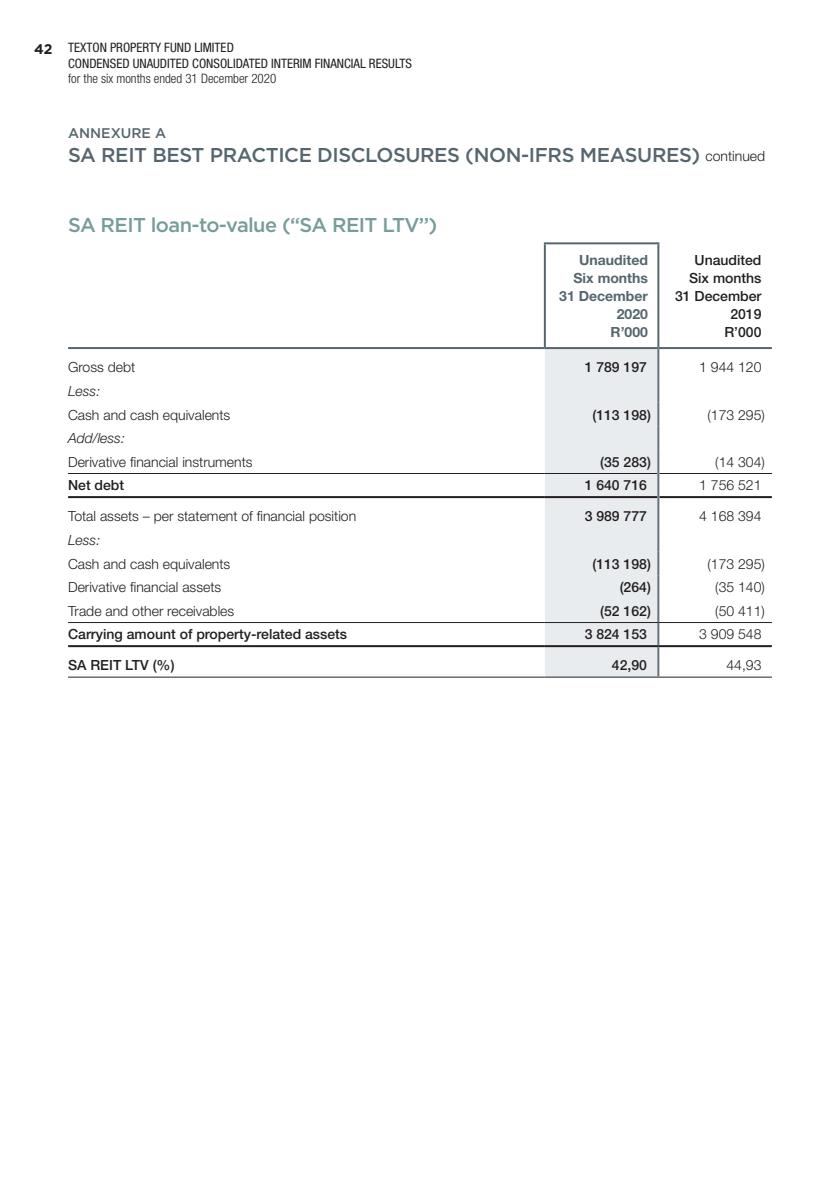
<style>
.page{position:relative;width:840px;height:1191px;background:#fff}
.page>*{position:absolute;margin:0;border:0;box-sizing:border-box;transform-origin:0 0}
._2020_fin_continued{font:500 20px "Gotham";letter-spacing:-.02em;color:#56666e}
._2021_Head_1_aj{font:500 20px "Gotham";letter-spacing:-.03em;color:#779c9a}
._2021_Fin_Body_aj{font:300 14px "Helvetica Neue LT Std";color:#231f20}
._2021_Fin_Body_aj-2{font:500 14px "Helvetica Neue LT Std";color:#231f20}
._2021_fin_current_ye{font:700 14px "Helvetica Neue LT Std";color:#56666e}
._2020_Light_fig_20mm{font:500 14px "Helvetica Neue LT Std";color:#231f20}
._2021_Light_fig_20mm{font:300 14px "Helvetica Neue LT Std";color:#231f20}
._2021_Fin_Body_aj-3{font:italic 300 14px "Helvetica Neue LT Std";color:#231f20}
._2020_fin_continued-2{font:500 14px "Gotham";color:#56666e}
.t1{font:condensed 13px/16px "Helvetica Neue LT Std";color:#231f20}
.t2{font:300 condensed 13px "Helvetica Neue LT Std";color:#231f20}
.s1{font-family:"Gotham";font-weight:700;font-stretch:normal;font-size:14px}
.s2{font-family:"Helvetica Neue LT Std";font-weight:300;font-size:14px;color:#231f20}
</style>
<div class="page">
<div style="left:544px;top:349px;width:113px;height:327px;background:#e9ecef"></div>
<hr style="left:543px;top:242px;width:116px;height:2px;background:#56666e">
<hr style="left:543px;top:244px;width:2px;height:103px;background:#56666e">
<hr style="left:657px;top:244px;width:2px;height:103px;background:#56666e">
<hr style="left:68px;top:347px;width:476px;height:2px;background:#56666e">
<hr style="left:544px;top:347px;width:114px;height:2px;background:#56666e">
<hr style="left:658px;top:347px;width:113px;height:2px;background:#56666e">
<hr style="left:68px;top:473px;width:476px;height:1px;background:#231f20">
<hr style="left:544px;top:473px;width:113px;height:1px;background:#231f20">
<hr style="left:659px;top:473px;width:112px;height:1px;background:#231f20">
<hr style="left:68px;top:496px;width:476px;height:2px;background:#231f20">
<hr style="left:544px;top:496px;width:113px;height:2px;background:#231f20">
<hr style="left:659px;top:496px;width:112px;height:2px;background:#231f20">
<hr style="left:68px;top:676px;width:476px;height:1px;background:#231f20">
<hr style="left:544px;top:676px;width:114px;height:1px;background:#231f20">
<hr style="left:658px;top:676px;width:113px;height:1px;background:#231f20">
<hr style="left:657px;top:349px;width:2px;height:30px;background:#64747c">
<hr style="left:657px;top:379px;width:2px;height:24px;background:#64747c">
<hr style="left:657px;top:403px;width:2px;height:23px;background:#64747c">
<hr style="left:657px;top:426px;width:2px;height:24px;background:#64747c">
<hr style="left:657px;top:450px;width:2px;height:23px;background:#64747c">
<hr style="left:657px;top:473px;width:2px;height:24px;background:#64747c">
<hr style="left:657px;top:497px;width:2px;height:31px;background:#64747c">
<hr style="left:657px;top:528px;width:2px;height:23px;background:#64747c">
<hr style="left:657px;top:551px;width:2px;height:24px;background:#64747c">
<hr style="left:657px;top:575px;width:2px;height:24px;background:#64747c">
<hr style="left:657px;top:599px;width:2px;height:23px;background:#64747c">
<hr style="left:657px;top:623px;width:2px;height:22px;background:#64747c">
<hr style="left:657px;top:647px;width:2px;height:29px;background:#64747c">
<hr style="left:68px;top:622px;width:476px;height:1px;background:#231f20">
<hr style="left:544px;top:622px;width:114px;height:1px;background:#231f20">
<hr style="left:658px;top:622px;width:113px;height:1px;background:#231f20">
<hr style="left:68px;top:645px;width:476px;height:2px;background:#231f20">
<hr style="left:544px;top:645px;width:114px;height:2px;background:#231f20">
<hr style="left:658px;top:645px;width:113px;height:2px;background:#231f20">
<p class="t1" style="left:68px;top:40px;width:345px;text-indent:-34px"><span class="s1">42</span> TEXTON PROPERTY FUND LIMITED<br>CONDENSED UNAUDITED CONSOLIDATED INTERIM FINANCIAL RESULTS</p>
<p class="t2" style="left:68px;top:71px;width:210px">for the six months ended 31 December 2020</p>
<p class="_2020_fin_continued-2" style="left:68px;top:124px;width:99px">ANNEXURE A</p>
<p class="_2020_fin_continued" style="left:68px;top:142px;width:698px">SA REIT BEST PRACTICE DISCLOSURES (NON-IFRS MEASURES) <span class="s2">continued</span></p>
<p class="_2021_Head_1_aj" style="left:68px;top:211px;width:370px">SA REIT loan-to-value (“SA REIT LTV’’)</p>
<p class="_2021_fin_current_ye" style="left:579px;top:251px;width:70px">Unaudited</p>
<p class="_2021_fin_current_ye" style="left:573px;top:269px;width:76px">Six months</p>
<p class="_2021_fin_current_ye" style="left:559px;top:287px;width:90px">31 December</p>
<p class="_2021_fin_current_ye" style="left:616px;top:305px;width:33px">2020</p>
<p class="_2021_fin_current_ye" style="left:610px;top:323px;width:39px">R’000</p>
<p class="_2020_Light_fig_20mm" style="left:694px;top:251px;width:68px">Unaudited</p>
<p class="_2020_Light_fig_20mm" style="left:688px;top:269px;width:74px">Six months</p>
<p class="_2020_Light_fig_20mm" style="left:674px;top:287px;width:88px">31 December</p>
<p class="_2020_Light_fig_20mm" style="left:730px;top:305px;width:33px">2019</p>
<p class="_2020_Light_fig_20mm" style="left:724px;top:323px;width:39px">R’000</p>
<p class="_2021_Fin_Body_aj" style="left:68px;top:359px;width:69px">Gross debt</p>
<p class="_2021_Fin_Body_aj-2" style="left:584px;top:359px;width:64px">1 789 197</p>
<p class="_2021_Fin_Body_aj" style="left:698px;top:359px;width:64px">1 944 120</p>
<p class="_2021_Fin_Body_aj-3" style="left:68px;top:382px;width:34px">Less:</p>
<p class="_2021_Fin_Body_aj" style="left:68px;top:406px;width:164px">Cash and cash equivalents</p>
<p class="_2021_Fin_Body_aj-2" style="left:592px;top:406px;width:60px">(113 198)</p>
<p class="_2021_Fin_Body_aj" style="left:707px;top:406px;width:59px">(173 295)</p>
<p class="_2021_Fin_Body_aj-3" style="left:68px;top:430px;width:58px">Add/less:</p>
<p class="_2021_Fin_Body_aj" style="left:68px;top:453px;width:186px">Derivative financial instruments</p>
<p class="_2021_Fin_Body_aj-2" style="left:600px;top:453px;width:52px">(35 283)</p>
<p class="_2021_Fin_Body_aj" style="left:715px;top:453px;width:51px">(14 304)</p>
<p class="_2021_Fin_Body_aj-2" style="left:68px;top:477px;width:57px">Net debt</p>
<p class="_2021_Fin_Body_aj-2" style="left:584px;top:477px;width:64px">1 640 716</p>
<p class="_2021_Fin_Body_aj" style="left:698px;top:477px;width:64px">1 756 521</p>
<p class="_2021_Fin_Body_aj" style="left:68px;top:508px;width:289px">Total assets – per statement of financial position</p>
<p class="_2021_Fin_Body_aj-2" style="left:584px;top:508px;width:64px">3 989 777</p>
<p class="_2021_Fin_Body_aj" style="left:698px;top:508px;width:64px">4 168 394</p>
<p class="_2021_Fin_Body_aj-3" style="left:68px;top:531px;width:34px">Less:</p>
<p class="_2021_Fin_Body_aj" style="left:68px;top:555px;width:164px">Cash and cash equivalents</p>
<p class="_2021_Fin_Body_aj-2" style="left:592px;top:555px;width:60px">(113 198)</p>
<p class="_2021_Light_fig_20mm" style="left:707px;top:555px;width:59px">(173 295)</p>
<p class="_2021_Fin_Body_aj" style="left:68px;top:578px;width:154px">Derivative financial assets</p>
<p class="_2021_Fin_Body_aj-2" style="left:619px;top:579px;width:33px">(264)</p>
<p class="_2021_Light_fig_20mm" style="left:715px;top:578px;width:51px">(35 140)</p>
<p class="_2021_Fin_Body_aj" style="left:68px;top:602px;width:168px">Trade and other receivables</p>
<p class="_2021_Fin_Body_aj-2" style="left:600px;top:602px;width:52px">(52 162)</p>
<p class="_2021_Light_fig_20mm" style="left:715px;top:602px;width:51px">(50 411)</p>
<p class="_2021_Fin_Body_aj-2" style="left:68px;top:626px;width:280px">Carrying amount of property-related assets</p>
<p class="_2021_Fin_Body_aj-2" style="left:584px;top:626px;width:64px">3 824 153</p>
<p class="_2021_Light_fig_20mm" style="left:698px;top:626px;width:64px">3 909 548</p>
<p class="_2021_Fin_Body_aj-2" style="left:68px;top:657px;width:108px">SA REIT LTV (%)</p>
<p class="_2021_Fin_Body_aj-2" style="left:611px;top:657px;width:37px">42,90</p>
<p class="_2021_Light_fig_20mm" style="left:726px;top:657px;width:37px">44,93</p>
</div>
